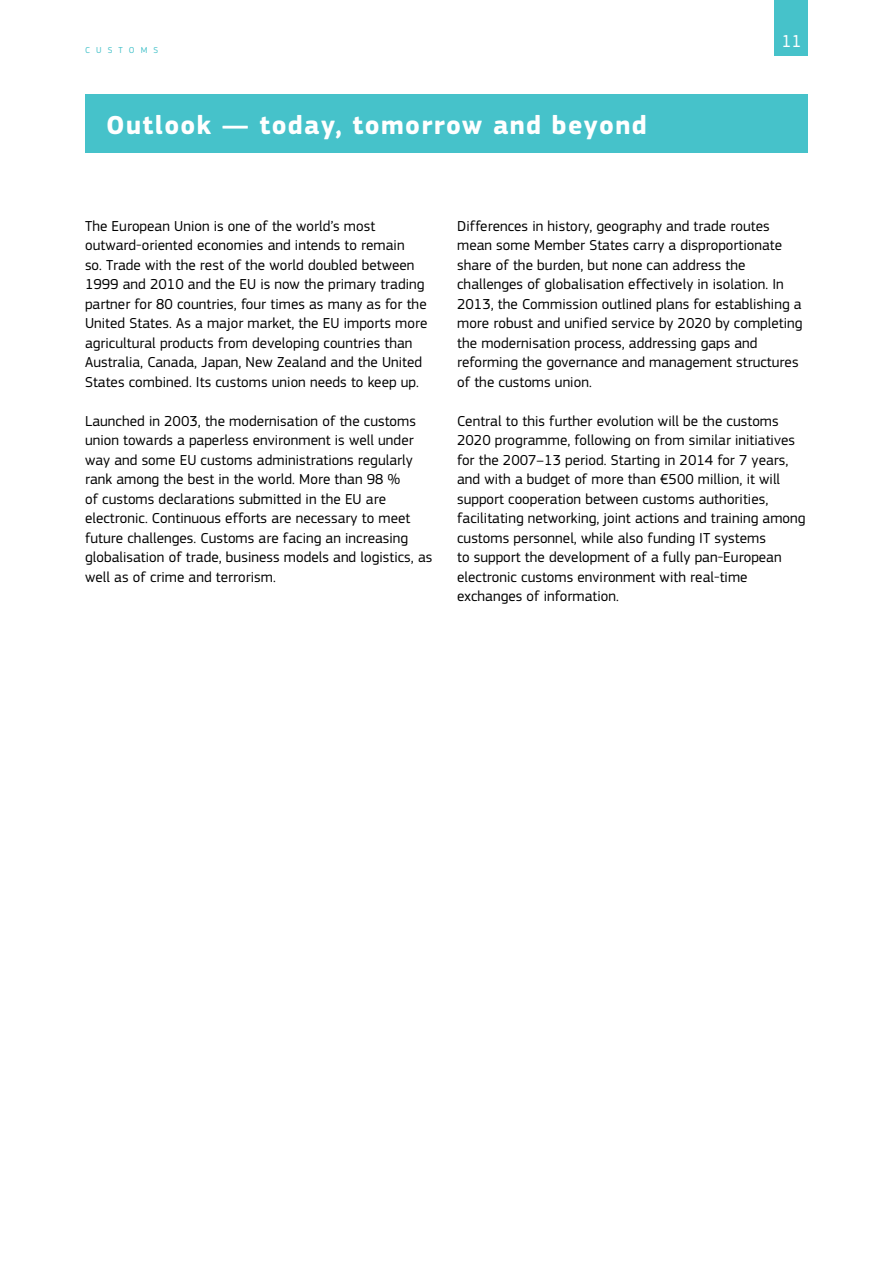
<style>
.page{position:relative;width:893px;height:1263px;background:#fff}
.page>*{position:absolute;margin:0;border:0;box-sizing:border-box;transform-origin:0 0}
.Heading01_neg{font:700 27px "EC Square Sans Pro";letter-spacing:.05em;color:#fff}
.t1{font:18px "EC Square Sans Pro";color:#fff}
.BodyText{font:15px/19.5px "EC Square Sans Pro";letter-spacing:.005em;color:#000}
.t2{font:9px "EC Square Sans Pro";letter-spacing:.68em;color:#46c2ca}
</style>
<div class="page">
<div style="left:775px;top:0;width:33px;height:55px;background:#46c2ca"></div>
<div style="left:85px;top:94px;width:723px;height:59px;background:#46c2ca"></div>
<p class="t2" style="left:85px;top:45px;width:75px">CUSTOMS</p>
<p class="Heading01_neg" style="left:106px;top:109px;width:542px">Outlook — today, tomorrow and beyond</p>
<p class="t1" style="left:781px;top:30px;width:22px">11</p>
<p class="BodyText" style="left:85px;top:216px;width:344px">The European Union is one of the world’s most outward-oriented economies and intends to remain<br>so. Trade with the rest of the world doubled between 1999 and 2010 and the EU is now the primary trading partner for 80 countries, four times as many as for the United States. As a major market, the EU imports more agricultural products from developing countries than Australia, Canada, Japan, New Zealand and the United States combined. Its customs union needs to keep up.</p>
<p class="BodyText" style="left:85px;top:411px;width:349px">Launched in 2003, the modernisation of the customs union towards a paperless environment is well under way and some EU customs administrations regularly rank among the best in the world. More than 98 %<br>of customs declarations submitted in the EU are electronic. Continuous efforts are necessary to meet future challenges. Customs are facing an increasing globalisation of trade, business models and logistics, as well as of crime and terrorism.</p>
<p class="BodyText" style="left:457px;top:216px;width:347px">Differences in history, geography and trade routes mean some Member States carry a disproportionate share of the burden, but none can address the challenges of globalisation effectively in isolation. In 2013, the Commission outlined plans for establishing a more robust and unified service by 2020 by completing the modernisation process, addressing gaps and reforming the governance and management structures of the customs union.</p>
<p class="BodyText" style="left:457px;top:411px;width:350px">Central to this further evolution will be the customs 2020 programme, following on from similar initiatives for the 2007–13 period. Starting in 2014 for 7 years, and with a budget of more than €500 million, it will support cooperation between customs authorities, facilitating networking, joint actions and training among customs personnel, while also funding IT systems<br>to support the development of a fully pan-European electronic customs environment with real-time exchanges of information.</p>
</div>
